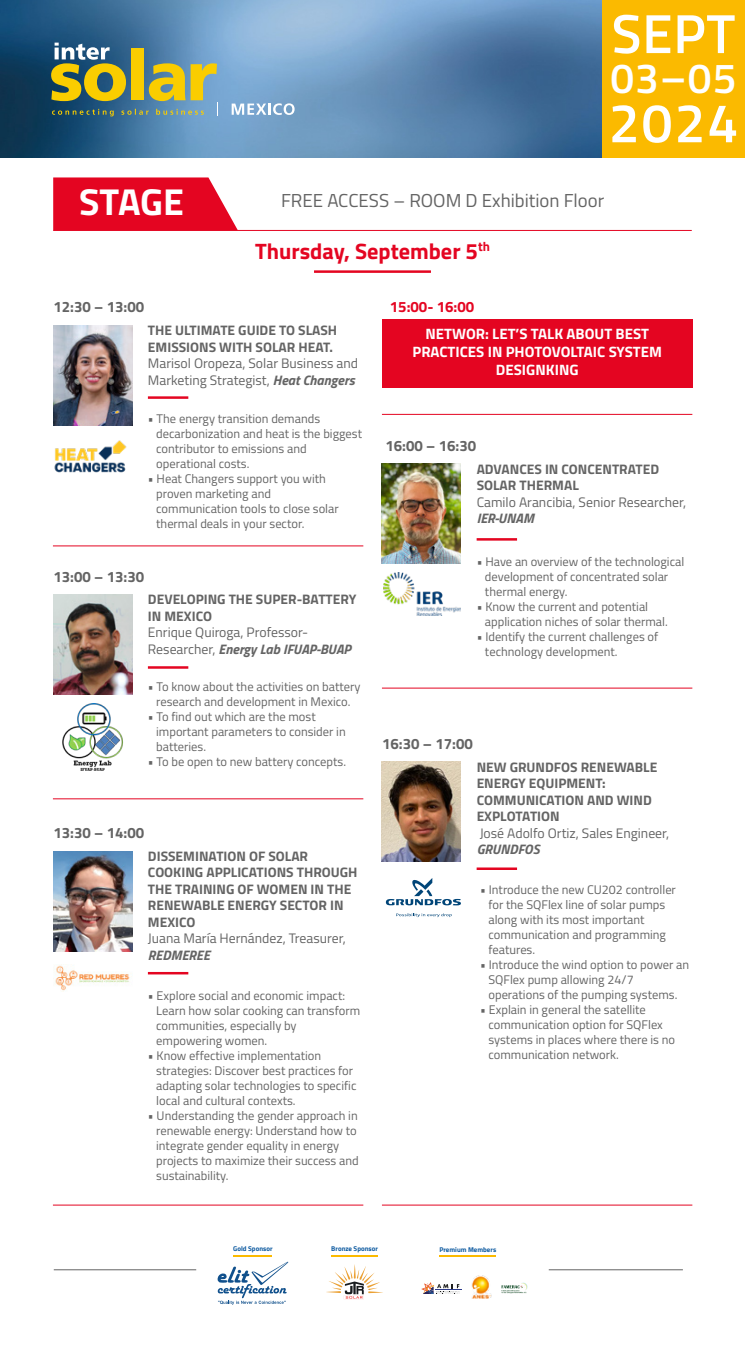
<style>
.page{position:relative;width:745px;height:1352px;background:#fff}
.page>*{position:absolute;margin:0;border:0;box-sizing:border-box;transform-origin:0 0}
.t1{font:600 55.12px/89.1px "Titillium";letter-spacing:.025em;color:#fff}
.t2{font:600 42.25px "Titillium";color:#fff}
.t3{font:700 37.5px "Titillium";letter-spacing:-.005em;color:#fff}
.t4{font:700 22.25px "Titillium";color:#e40521}
.t5{font:18.75px "Titillium";color:#646464}
.t6{font:700 15px/18px "Titillium";color:#fff;text-align:center}
.t7{font:700 15px "Titillium";color:#646464}
.t8{font:700 15px "Titillium";color:#e40521}
.t9{font:700 13.75px/16.5px "Titillium";color:#646464}
.t10{font:13.75px/16.5px "Titillium";color:#646464}
.t11{font:italic 700 13.75px "Titillium";color:#646464}
.t12{font:12.5px/15px "Titillium";color:#646464}
.t13{font:700 6.88px "Titillium Web";color:#0d5aa0}
.s1{font-weight:700;font-style:italic}
</style>
<div class="page">
<img style="left:381px;top:761px;width:79px;height:100px">
<svg style="left:53px;top:177px;width:185px;height:53px;background:#e61b35"></svg>
<img style="left:0;top:0;width:744px;height:158px">
<svg style="left:231px;top:103px;width:63px;height:12px"></svg>
<svg style="left:51px;top:43px;width:167px;height:73px;background:#869569"></svg>
<div style="left:602px;top:0;width:142px;height:157px;background:#fbba00"></div>
<hr style="left:148px;top:396px;width:40px;height:3px;background:#e40521">
<hr style="left:314px;top:270px;width:116px;height:3px;background:#e40521">
<img style="left:53px;top:325px;width:79px;height:100px">
<hr style="left:53px;top:545px;width:310px;height:1px;background:#e40521">
<hr style="left:53px;top:798px;width:310px;height:1px;background:#e40521">
<hr style="left:148px;top:666px;width:40px;height:2px;background:#e40521">
<img style="left:53px;top:594px;width:79px;height:100px">
<hr style="left:476px;top:867px;width:40px;height:3px;background:#e40521">
<hr style="left:381px;top:414px;width:311px;height:1px;background:#e40521">
<hr style="left:381px;top:687px;width:311px;height:1px;background:#e40521">
<hr style="left:53px;top:230px;width:638px;height:1px;background:#e40521">
<hr style="left:381px;top:1204px;width:311px;height:1px;background:#e40521">
<div style="left:381px;top:319px;width:311px;height:68px;background:#e40521"></div>
<img style="left:54px;top:440px;width:73px;height:33px">
<img style="left:62px;top:703px;width:61px;height:68px">
<svg style="left:385px;top:878px;width:75px;height:27px"></svg>
<svg style="left:396px;top:913px;width:55px;height:4px"></svg>
<hr style="left:439px;top:1254px;width:56px;height:2px;background:#fbba00">
<svg style="left:421px;top:1282px;width:40px;height:12px"></svg>
<img style="left:471px;top:1275px;width:21px;height:23px">
<svg style="left:501px;top:1282px;width:26px;height:11px"></svg>
<hr style="left:233px;top:1254px;width:39px;height:2px;background:#fbba00">
<svg style="left:217px;top:1261px;width:71px;height:43px"></svg>
<hr style="left:331px;top:1254px;width:46px;height:2px;background:#fbba00">
<svg style="left:326px;top:1264px;width:57px;height:34px"></svg>
<svg style="left:344px;top:1295px;width:19px;height:4px"></svg>
<hr style="left:548px;top:1269px;width:134px;height:1px;background:#646464">
<hr style="left:54px;top:1269px;width:142px;height:1px;background:#646464">
<hr style="left:53px;top:1204px;width:310px;height:1px;background:#e40521">
<hr style="left:148px;top:971px;width:40px;height:3px;background:#e40521">
<img style="left:381px;top:463px;width:79px;height:100px">
<hr style="left:476px;top:538px;width:40px;height:2px;background:#e40521">
<img style="left:383px;top:572px;width:77px;height:43px">
<img style="left:53px;top:851px;width:79px;height:100px">
<img style="left:55px;top:964px;width:75px;height:27px">
<h3 class="t3" style="left:79px;top:173px;width:106px">STAGE</h3>
<h1 class="t1" style="left:608px;top:-14px;width:131px">SEPT<br>2024</h1>
<h2 class="t2" style="left:610px;top:46px;width:128px">03–05</h2>
<h3 class="t5" style="left:281px;top:187px;width:324px">FREE ACCESS – ROOM D Exhibition Floor</h3>
<h3 class="t4" style="left:255px;top:234px;width:236px">Thursday, September 5<sup>th</sup></h3>
<p class="t7" style="left:53px;top:296px;width:92px">12:30 – 13:00</p>
<p class="t9" style="left:148px;top:321px;width:191px">THE ULTIMATE GUIDE TO SLASH<br>EMISSIONS WITH SOLAR HEAT.</p>
<p class="t10" style="left:148px;top:354px;width:211px">Marisol Oropeza, Solar Business and<br>Marketing Strategist, <span class="s1">Heat Changers</span></p>
<p class="t12" style="left:156px;top:411px;width:207px;text-indent:-8px">• The energy transition demands decarbonization and heat is the biggest contributor to emissions and operational costs.</p>
<p class="t12" style="left:156px;top:471px;width:184px;text-indent:-8px">• Heat Changers support you with proven marketing and communication tools to close solar thermal deals in your sector.</p>
<p class="t7" style="left:53px;top:565px;width:92px">13:00 – 13:30</p>
<p class="t9" style="left:148px;top:590px;width:210px">DEVELOPING THE SUPER-BATTERY<br>IN MEXICO</p>
<p class="t10" style="left:148px;top:623px;width:204px">Enrique Quiroga, Professor-<br>Researcher, <span class="s1">Energy Lab IFUAP-BUAP</span></p>
<p class="t12" style="left:148px;top:678px;width:214px;text-align:center">• To know about the activities on battery research and development in Mexico.</p>
<p class="t12" style="left:156px;top:708px;width:191px;text-indent:-8px">• To find out which are the most important parameters to consider in batteries.</p>
<p class="t12" style="left:148px;top:753px;width:199px">• To be open to new battery concepts.</p>
<p class="t7" style="left:53px;top:821px;width:92px">13:30 – 14:00</p>
<p class="t9" style="left:148px;top:846px;width:211px">DISSEMINATION OF SOLAR<br>COOKING APPLICATIONS THROUGH<br>THE TRAINING OF WOMEN IN THE<br>RENEWABLE ENERGY SECTOR IN<br>MEXICO</p>
<p class="t10" style="left:148px;top:929px;width:199px">Juana María Hernández, Treasurer,</p>
<p class="t11" style="left:148px;top:944px;width:63px">REDMEREE</p>
<p class="t12" style="left:156px;top:987px;width:205px;text-indent:-8px">• Explore social and economic impact:<br>Learn how solar cooking can transform communities, especially by empowering women.</p>
<p class="t12" style="left:156px;top:1047px;width:201px;text-indent:-8px">• Know effective implementation strategies: Discover best practices for adapting solar technologies to specific local and cultural contexts.</p>
<p class="t12" style="left:156px;top:1107px;width:204px;text-indent:-8px">• Understanding the gender approach in renewable energy: Understand how to integrate gender equality in energy projects to maximize their success and sustainability.</p>
<p class="t8" style="left:389px;top:295px;width:86px">15:00- 16:00</p>
<p class="t6" style="left:412px;top:324px;width:251px">NETWOR: LET’S TALK ABOUT BEST<br>PRACTICES IN PHOTOVOLTAIC SYSTEM<br>DESIGNKING</p>
<p class="t7" style="left:385px;top:434px;width:92px">16:00 – 16:30</p>
<p class="t9" style="left:476px;top:460px;width:184px">ADVANCES IN CONCENTRATED<br>SOLAR THERMAL</p>
<p class="t10" style="left:476px;top:493px;width:211px">Camilo Arancibia, Senior Researcher,</p>
<p class="t11" style="left:476px;top:507px;width:59px">IER-UNAM</p>
<p class="t12" style="left:484px;top:553px;width:201px;text-indent:-8px">• Have an overview of the technological development of concentrated solar thermal energy.</p>
<p class="t12" style="left:484px;top:598px;width:184px;text-indent:-8px">• Know the current and potential application niches of solar thermal.</p>
<p class="t12" style="left:484px;top:628px;width:175px;text-indent:-8px">• Identify the current challenges of technology development.</p>
<p class="t7" style="left:382px;top:732px;width:92px">16:30 – 17:00</p>
<p class="t9" style="left:476px;top:758px;width:182px">NEW GRUNDFOS RENEWABLE<br>ENERGY EQUIPMENT:<br>COMMUNICATION AND WIND<br>EXPLOTATION</p>
<p class="t10" style="left:479px;top:824px;width:191px">José Adolfo Ortiz, Sales Engineer,</p>
<p class="t11" style="left:476px;top:838px;width:64px">GRUNDFOS</p>
<p class="t12" style="left:488px;top:881px;width:189px;text-indent:-8px">• Introduce the new CU202 controller for the SQFlex line of solar pumps along with its most important communication and programming features.</p>
<p class="t12" style="left:488px;top:956px;width:202px;text-indent:-8px">• Introduce the wind option to power an<br>SQFlex pump allowing 24/7 operations of the pumping systems.</p>
<p class="t12" style="left:488px;top:1001px;width:188px;text-indent:-8px">• Explain in general the satellite communication option for SQFlex systems in places where there is no communication network.</p>
<p class="t13" style="left:233px;top:1243px;width:41px">Gold Sponsor</p>
<p class="t13" style="left:331px;top:1243px;width:48px">Bronze Sponsor</p>
<p class="t13" style="left:439px;top:1243px;width:58px">Premium Members</p>
</div>
